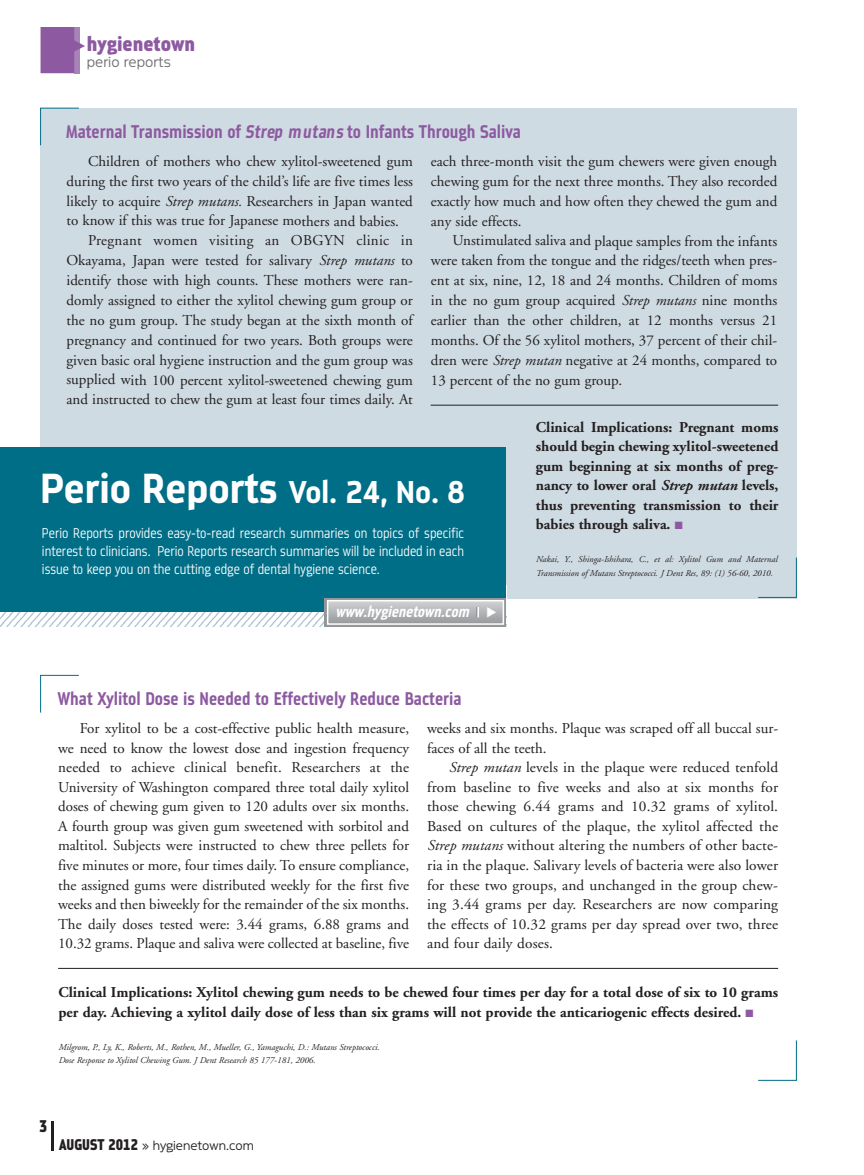
<style>
.page{position:relative;width:864px;height:1175px;background:#fff}
.page>*{position:absolute;margin:0;border:0;box-sizing:border-box;transform-origin:0 0}
.t1{font:700 44.55px "Metroflex Uni";color:#fff}
.t2{font:21.75px "Metroflex Uni Hvy";color:#8d5aa1}
.t3{font:700 19.5px "Metroflex Narrow";color:#8d5aa1}
.t4{font:18px "Metroflex Narrow Hvy";color:#231f20}
.t5{font:italic 700 16.5px "Metroflex Narrow";color:#fff}
.t6{font:300 15.3px "Metroflex Wide";color:#6d6e70}
.t7{font:15px/19.5px "Adobe Garamond";color:#231f20;text-align:justify}
.t8{font:700 15px/19.5px "Adobe Garamond";color:#231f20;text-align:justify}
.t9{font:300 15px/18px "Metroflex Narrow";color:#fff;text-align:justify}
.t10{font:15px "Adobe Garamond";letter-spacing:.02em;color:#231f20}
.t11{font:300 13.5px "Metroflex Wide";color:#231f20}
.t12{font:italic 9px/13.5px "Adobe Garamond";color:#231f20}
.s1{font-style:italic}
.s2{font-size:33.45px}
.s3{color:#8d5aa1}
.s4{font-family:"Metroflex Narrow Hvy";font-weight:400;font-size:16.5px}
</style>
<div class="page">
<hr style="left:51px;top:1120px;width:2px;height:30px;background:#231f20">
<svg style="left:41px;top:27px;width:44px;height:46px;background:#9c70ad"></svg>
<div style="left:40px;top:108px;width:756px;height:490px;background:#cfdbe2"></div>
<div style="left:0;top:447px;width:506px;height:164px;background:#006e87"></div>
<img style="left:0;top:598px;width:325px;height:28px">
<svg style="left:506px;top:585px;width:1px;height:13px"></svg>
<svg style="left:40px;top:108px;width:39px;height:38px"></svg>
<hr style="left:431px;top:405px;width:347px;height:1px;background:#231f20">
<svg style="left:758px;top:557px;width:39px;height:40px"></svg>
<div style="left:325px;top:598px;width:181px;height:28px;background:#939598"></div>
<div style="left:328px;top:601px;width:175px;height:22px;background:linear-gradient(to bottom,#ced0d1,#9c9fa1)"></div>
<div style="left:327px;top:600px;width:177px;height:25px;border:2px solid #fff"></div>
<svg style="left:476px;top:607px;width:3px;height:10px"></svg>
<svg style="left:40px;top:675px;width:39px;height:38px"></svg>
<svg style="left:758px;top:1040px;width:39px;height:40px"></svg>
<hr style="left:58px;top:968px;width:720px;height:1px;background:#231f20">
<svg style="left:487px;top:606px;width:9px;height:11px"></svg>
<h2 class="t2" style="left:87px;top:37px;width:110px">hygienetown</h2>
<p class="t6" style="left:87px;top:56px;width:86px">perio reports</p>
<h3 class="t3" style="left:66px;top:125px;width:456px">Maternal Transmission of <span class="s1">Strep mutans</span> to Infants Through Saliva</h3>
<p class="t7" style="left:88px;top:153px;width:326px">Children of mothers who chew xylitol-sweetened gum</p>
<p class="t7" style="left:67px;top:173px;width:348px">during the first two years of the child’s life are five times less</p>
<p class="t7" style="left:67px;top:192px;width:348px">likely to acquire <span class="s1">Strep mutans.</span> Researchers in Japan wanted</p>
<p class="t7" style="left:67px;top:212px;width:334px">to know if this was true for Japanese mothers and babies.</p>
<p class="t10" style="left:88px;top:234px;width:326px">Pregnant women visiting an OBGYN clinic in</p>
<p class="t7" style="left:67px;top:252px;width:348px">Okayama, Japan were tested for salivary <span class="s1">Strep mutans</span> to</p>
<p class="t7" style="left:66px;top:272px;width:348px">identify those with high counts. These mothers were ran-</p>
<p class="t7" style="left:66px;top:292px;width:348px">domly assigned to either the xylitol chewing gum group or</p>
<p class="t7" style="left:66px;top:312px;width:348px">the no gum group. The study began at the sixth month of</p>
<p class="t7" style="left:66px;top:332px;width:348px">pregnancy and continued for two years. Both groups were</p>
<p class="t7" style="left:66px;top:351px;width:348px">given basic oral hygiene instruction and the gum group was</p>
<p class="t7" style="left:66px;top:371px;width:348px">supplied with 100 percent xylitol-sweetened chewing gum</p>
<p class="t7" style="left:66px;top:391px;width:348px">and instructed to chew the gum at least four times daily. At</p>
<p class="t7" style="left:431px;top:153px;width:348px">each three-month visit the gum chewers were given enough chewing gum for the next three months. They also recorded exactly how much and how often they chewed the gum and any side effects.</p>
<p class="t7" style="left:431px;top:232px;width:348px;text-indent:22px">Unstimulated saliva and plaque samples from the infants were taken from the tongue and the ridges/teeth when pres&shy;ent at six, nine, 12, 18 and 24 months. Children of moms in the no gum group acquired <span class="s1">Strep mutans</span> nine months earlier than the other children, at 12 months versus 21 months. Of the 56 xylitol mothers, 37 percent of their chil&shy;dren were <span class="s1">Strep mutan</span> negative at 24 months, compared to 13 percent of the no gum group.</p>
<h1 class="t1" style="left:40px;top:473px;width:426px">Perio Reports <span class="s2">Vol. 24, No. 8</span></h1>
<p class="t9" style="left:42px;top:525px;width:424px">Perio Reports provides easy-to-read research summaries on topics of specific interest to clinicians. Perio Reports research summaries will be included in each issue to keep you on the cutting edge of dental hygiene science.</p>
<p class="t5" style="left:336px;top:605px;width:138px">www.hygienetown.com</p>
<p class="t8" style="left:536px;top:419px;width:244px">Clinical Implications: Pregnant moms should begin chewing xylitol-sweetened gum beginning at six months of preg&shy;nancy to lower oral <span class="s1">Strep mutan</span> levels, thus preventing transmission to their babies through saliva. <span class="s3">■</span></p>
<p class="t12" style="left:536px;top:553px;width:243px">Nakai, Y., Shinga-Ishihara, C., et al: Xylitol Gum and Maternal<br>Transmission of Mutans Streptococci. J Dent Res, 89: (1) 56-60, 2010.</p>
<h3 class="t3" style="left:58px;top:692px;width:405px">What Xylitol Dose is Needed to Effectively Reduce Bacteria</h3>
<p class="t7" style="left:58px;top:720px;width:353px;text-indent:22px">For xylitol to be a cost-effective public health measure, we need to know the lowest dose and ingestion frequency needed to achieve clinical benefit. Researchers at the University of Washington compared three total daily xylitol doses of chewing gum given to 120 adults over six months.<br>A fourth group was given gum sweetened with sorbitol and maltitol. Subjects were instructed to chew three pellets for five minutes or more, four times daily. To ensure compliance, the assigned gums were distributed weekly for the first five weeks and then biweekly for the remainder of the six months.<br>The daily doses tested were: 3.44 grams, 6.88 grams and 10.32 grams. Plaque and saliva were collected at baseline, five</p>
<p class="t7" style="left:427px;top:720px;width:353px">weeks and six months. Plaque was scraped off all buccal sur&shy;faces of all the teeth.</p>
<p class="t7" style="left:427px;top:759px;width:353px;text-indent:22px"><span class="s1">Strep mutan</span> levels in the plaque were reduced tenfold from baseline to five weeks and also at six months for those chewing 6.44 grams and 10.32 grams of xylitol.<br>Based on cultures of the plaque, the xylitol affected the <span class="s1">Strep mutans</span> without altering the numbers of other bacte&shy;ria in the plaque. Salivary levels of bacteria were also lower for these two groups, and unchanged in the group chew&shy;ing 3.44 grams per day. Researchers are now comparing the effects of 10.32 grams per day spread over two, three and four daily doses.</p>
<p class="t8" style="left:58px;top:984px;width:721px">Clinical Implications: Xylitol chewing gum needs to be chewed four times per day for a total dose of six to 10 grams per day. Achieving a xylitol daily dose of less than six grams will not provide the anticariogenic effects desired. <span class="s3">■</span></p>
<p class="t12" style="left:58px;top:1041px;width:323px">Milgrom, P., Ly, K., Roberts, M., Rothen, M., Mueller, G., Yamaguchi, D.: Mutans Streptococci.<br>Dose Response to Xylitol Chewing Gum. J Dent Research 85 177-181, 2006.</p>
<p class="t4" style="left:39px;top:1120px;width:10px">3</p>
<p class="t11" style="left:59px;top:1140px;width:196px"><span class="s4">AUGUST 2012</span> » hygienetown.com</p>
</div>
